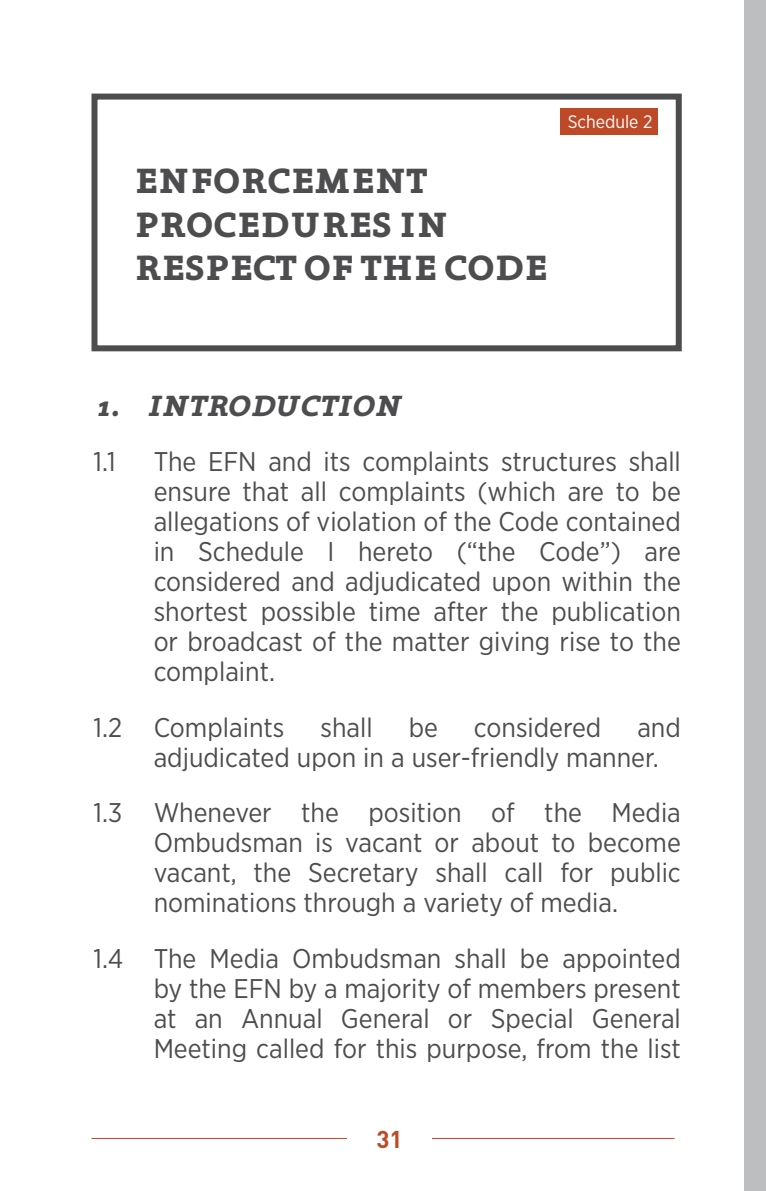
<style>
.page{position:relative;width:766px;height:1191px;background:#fff}
.page>*{position:absolute;margin:0;border:0;box-sizing:border-box;transform-origin:0 0}
.t1{font:700 36px/43.2px "Grandesign Neue Serif";color:#4d4d4f}
.t2{font:italic 700 30px "Grandesign Neue Serif";color:#4d4d4f}
.t3{font:27px/30px "Gotham Narrow";color:#4d4d4f;text-align:justify}
.t4{font:700 24px "DIN";color:#be4927}
.t5{font:18px "Gotham Narrow";color:#fff}
</style>
<div class="page">
<hr style="left:91px;top:1138px;width:583px;height:1px;background:#be4927">
<div style="left:347px;top:1127px;width:84px;height:55px;background:#fff"></div>
<div style="left:743px;top:0;width:22px;height:1191px;background:#bcbec0"></div>
<div style="left:559px;top:108px;width:98px;height:27px;background:#be4927"></div>
<div style="left:91px;top:94px;width:590px;height:257px;border:6px solid #4d4d4f"></div>
<h1 class="t1" style="left:134px;top:160px;width:414px">ENFORCEMENT<br>PROCEDURES IN<br>RESPECT OF THE CODE</h1>
<p class="t5" style="left:567px;top:111px;width:86px">Schedule 2</p>
<p class="t2" style="left:94px;top:388px;width:310px">1. INTRODUCTION</p>
<p class="t3" style="left:94px;top:446px;width:24px">1.1</p>
<p class="t3" style="left:154px;top:446px;width:528px">The EFN and its complaints structures shall ensure that all complaints (which are to be allegations of violation of the Code contained in Schedule I hereto (“the Code”) are considered and adjudicated upon within the shortest possible time after the publication or broadcast of the matter giving rise to the complaint.</p>
<p class="t3" style="left:94px;top:712px;width:192px">1.2 Complaints</p>
<p class="t3" style="left:320px;top:712px;width:54px">shall</p>
<p class="t3" style="left:408px;top:712px;width:31px">be</p>
<p class="t3" style="left:474px;top:712px;width:129px">considered</p>
<p class="t3" style="left:154px;top:712px;width:528px;text-indent:483px">and adjudicated upon in a user-friendly manner.</p>
<p class="t3" style="left:154px;top:797px;width:528px;text-indent:-60px">1.3 Whenever the position of the Media Ombudsman is vacant or about to become vacant, the Secretary shall call for public nominations through a variety of media.</p>
<p class="t3" style="left:154px;top:943px;width:528px;text-indent:-60px">1.4 The Media Ombudsman shall be appointed by the EFN by a majority of members present at an Annual General or Special General Meeting called for this purpose, from the list</p>
<p class="t4" style="left:376px;top:1123px;width:28px">31</p>
</div>
